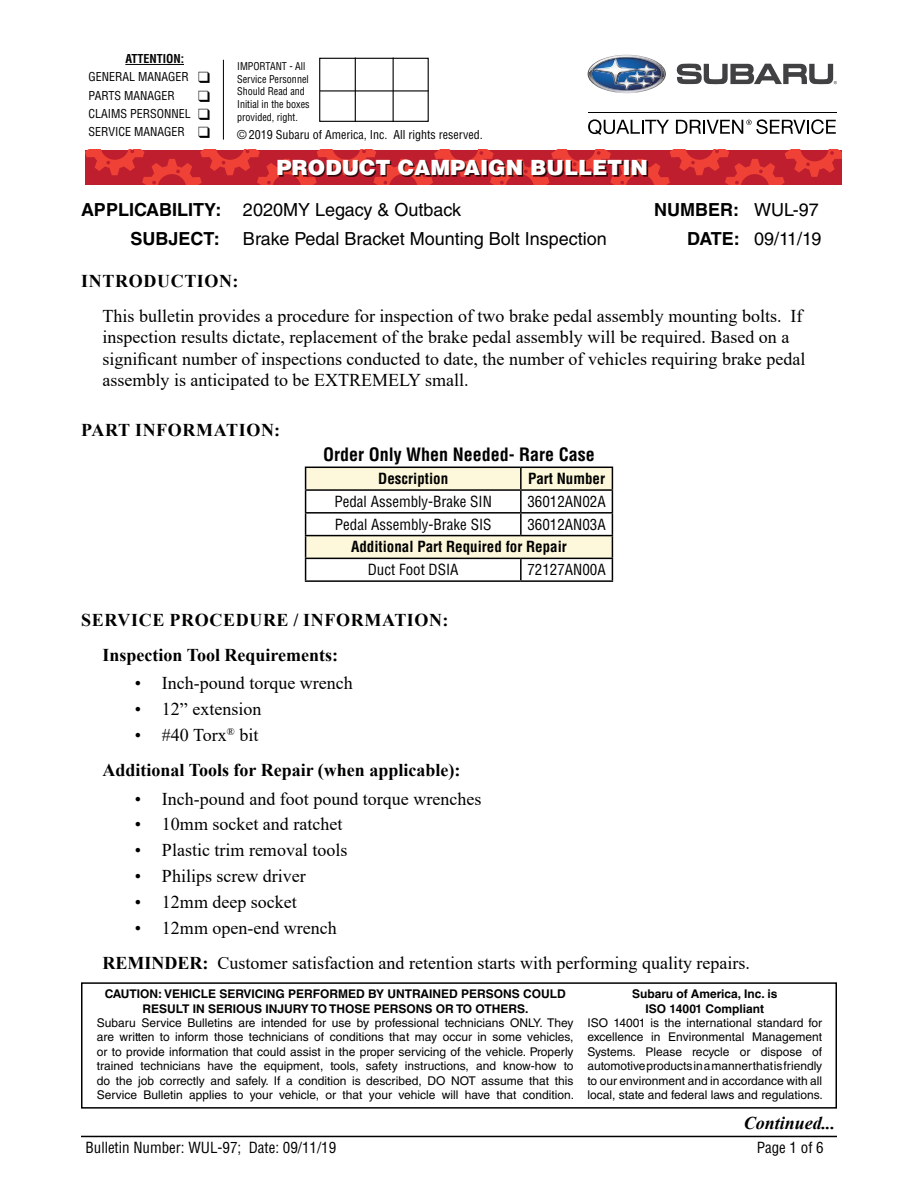
<style>
.page{position:relative;width:918px;height:1188px;background:#fff}
.page>*{position:absolute;margin:0;border:0;box-sizing:border-box;transform-origin:0 0}
.t1{font:900 21px "Helvetica LT Std";color:#fff}
.t2{font:18px/21.6px "Times New Roman";color:#000}
.t3{font:700 18px/35.1px "Times New Roman";color:#000}
.t4{font:18px/28.3px "Helvetica LT Std";color:#000;text-align:right}
.t5{font:700 18px/28.3px "Helvetica LT Std";color:#000}
.t6{font:700 18px "Times New Roman";letter-spacing:.035em;color:#000}
.t7{font:700 condensed 18px "Helvetica LT Std";color:#000}
.t8{font:italic 700 18px "Times New Roman";color:#000}
.t9{font:condensed 15px "Helvetica LT Std";color:#000}
.t10{font:700 condensed 15px "Helvetica LT Std";color:#000}
.t11{font:12px/14.4px "Helvetica LT Std";color:#000;text-align:justify}
.t12{font:700 12px/14.4px "Helvetica LT Std";color:#000;text-align:center}
.t13{font:condensed 12px/18.1px "Helvetica LT Std";color:#000}
.t14{font:condensed 10.5px/12.6px "Helvetica LT Std";color:#000;scale:.96 1}
.s1{font-weight:700}
.s2{font-weight:400}
</style>
<div class="page">
<hr style="left:81px;top:1136px;width:756px;height:1px;background:#000">
<div style="left:81px;top:982px;width:756px;height:127px;border:2px solid #000"></div>
<svg style="left:305px;top:467px;width:308px;height:113px"></svg>
<hr style="left:305px;top:580px;width:216px;height:2px;background:#000">
<hr style="left:521px;top:580px;width:92px;height:2px;background:#000">
<div style="left:319px;top:58px;width:110px;height:64px;border:1px solid #000"></div>
<hr style="left:355px;top:58px;width:1px;height:64px;background:#000">
<hr style="left:393px;top:58px;width:1px;height:64px;background:#000">
<hr style="left:320px;top:90px;width:109px;height:2px;background:#000">
<hr style="left:125px;top:64px;width:59px;height:1px;background:#000">
<hr style="left:223px;top:60px;width:1px;height:80px;background:#000">
<svg style="left:588px;top:55px;width:78px;height:38px"></svg>
<svg style="left:677px;top:64px;width:160px;height:20px"></svg>
<hr style="left:588px;top:112px;width:249px;height:1px;background:#000">
<svg style="left:588px;top:119px;width:81px;height:16px"></svg>
<svg style="left:676px;top:119px;width:160px;height:15px"></svg>
<svg style="left:85px;top:150px;width:756px;height:34px;background:#cd292f"></svg>
<div style="left:279px;top:161px;width:369px;height:16px;background:#000;opacity:.75"></div>
<p class="t13" style="left:89px;top:50px;width:123px;text-indent:37px"><span class="s1">ATTENTION:<br></span>GENERAL MANAGER ❑<br>PARTS MANAGER</p>
<p class="t13" style="left:89px;top:104px;width:123px">CLAIMS PERSONNEL ❑<br>SERVICE MANAGER ❑</p>
<p class="t14" style="left:237px;top:60px;width:77px">IMPORTANT - All<br>Service Personnel<br>Should Read and<br>Initial in the boxes provided, right.</p>
<p class="t13" style="left:237px;top:126px;width:247px">© 2019 Subaru of America, Inc. All rights reserved.</p>
<h1 class="t1" style="left:276px;top:153px;width:373px">PRODUCT CAMPAIGN BULLETIN</h1>
<h2 class="t5" style="left:130px;top:196px;width:332px;text-indent:-49px">APPLICABILITY: <span class="s2">2020MY Legacy &amp; Outback<br></span>SUBJECT:</h2>
<h2 class="t4" style="left:243px;top:224px;width:365px">Brake Pedal Bracket Mounting Bolt Inspection</h2>
<h2 class="t4" style="left:654px;top:196px;width:169px"><span class="s1">NUMBER:</span> WUL-97<br><span class="s1">DATE:</span> 09/11/19</h2>
<h2 class="t6" style="left:81px;top:268px;width:159px">INTRODUCTION:</h2>
<p class="t2" style="left:103px;top:304px;width:704px">This bulletin provides a procedure for inspection of two brake pedal assembly mounting bolts. If inspection results dictate, replacement of the brake pedal assembly will be required. Based on a significant number of inspections conducted to date, the number of vehicles requiring brake pedal assembly is anticipated to be EXTREMELY small.</p>
<h2 class="t6" style="left:81px;top:417px;width:201px">PART INFORMATION:</h2>
<h2 class="t7" style="left:323px;top:443px;width:273px">Order Only When Needed- Rare Case</h2>
<p class="t10" style="left:378px;top:469px;width:71px">Description</p>
<p class="t10" style="left:528px;top:469px;width:79px">Part Number</p>
<p class="t9" style="left:334px;top:492px;width:159px">Pedal Assembly-Brake SIN</p>
<p class="t9" style="left:527px;top:492px;width:80px">36012AN02A</p>
<p class="t9" style="left:335px;top:515px;width:158px">Pedal Assembly-Brake SIS</p>
<p class="t9" style="left:527px;top:515px;width:80px">36012AN03A</p>
<p class="t10" style="left:351px;top:537px;width:217px">Additional Part Required for Repair</p>
<p class="t9" style="left:368px;top:560px;width:92px">Duct Foot DSIA</p>
<p class="t9" style="left:527px;top:560px;width:80px">72127AN00A</p>
<h2 class="t3" style="left:103px;top:602px;width:347px;text-indent:-21px">SERVICE PROCEDURE / INFORMATION:<br>Inspection Tool Requirements:</h2>
<h2 class="t2" style="left:135px;top:672px;width:219px">• Inch-pound torque wrench</h2>
<h2 class="t2" style="left:135px;top:698px;width:128px">• 12” extension</h2>
<h2 class="t3" style="left:103px;top:717px;width:359px;text-indent:32px"><span class="s2">• #40 Torx</span><sup>®</sup> <span class="s2">bit<br></span>Additional Tools for Repair (when applicable):</h2>
<h2 class="t2" style="left:135px;top:787px;width:348px">• Inch-pound and foot pound torque wrenches</h2>
<h2 class="t2" style="left:135px;top:813px;width:209px">• 10mm socket and ratchet</h2>
<h2 class="t2" style="left:135px;top:839px;width:214px">• Plastic trim removal tools</h2>
<h2 class="t2" style="left:135px;top:865px;width:172px">• Philips screw driver</h2>
<h2 class="t2" style="left:135px;top:891px;width:163px">• 12mm deep socket</h2>
<h2 class="t2" style="left:103px;top:910px;width:649px;line-height:35.1px;text-indent:32px">• 12mm open-end wrench<br><span class="s1">REMINDER:</span> Customer satisfaction and retention starts with performing quality repairs.</h2>
<p class="t12" style="left:105px;top:987px;width:463px">CAUTION: VEHICLE SERVICING PERFORMED BY UNTRAINED PERSONS COULD<br>RESULT IN SERIOUS INJURY TO THOSE PERSONS OR TO OTHERS.</p>
<p class="t11" style="left:97px;top:1016px;width:479px">Subaru Service Bulletins are intended for use by professional technicians ONLY. They are written to inform those technicians of conditions that may occur in some vehicles, or to provide information that could assist in the proper servicing of the vehicle. Properly trained technicians have the equipment, tools, safety instructions, and know-how to do the job correctly and safely. If a condition is described, DO NOT assume that this Service Bulletin applies to your vehicle, or that your vehicle will have that condition.</p>
<p class="t12" style="left:632px;top:987px;width:147px">Subaru of America, Inc. is<br>ISO 14001 Compliant</p>
<p class="t11" style="left:588px;top:1016px;width:237px">ISO 14001 is the international standard for excellence in Environmental Management Systems. Please recycle or dispose of automotive products in a manner that is friendly to our environment and in accordance with all local, state and federal laws and regulations.</p>
<h2 class="t8" style="left:744px;top:1111px;width:93px">Continued...</h2>
<p class="t9" style="left:86px;top:1138px;width:252px">Bulletin Number: WUL-97; Date: 09/11/19</p>
<p class="t9" style="left:757px;top:1138px;width:69px">Page 1 of 6</p>
</div>
